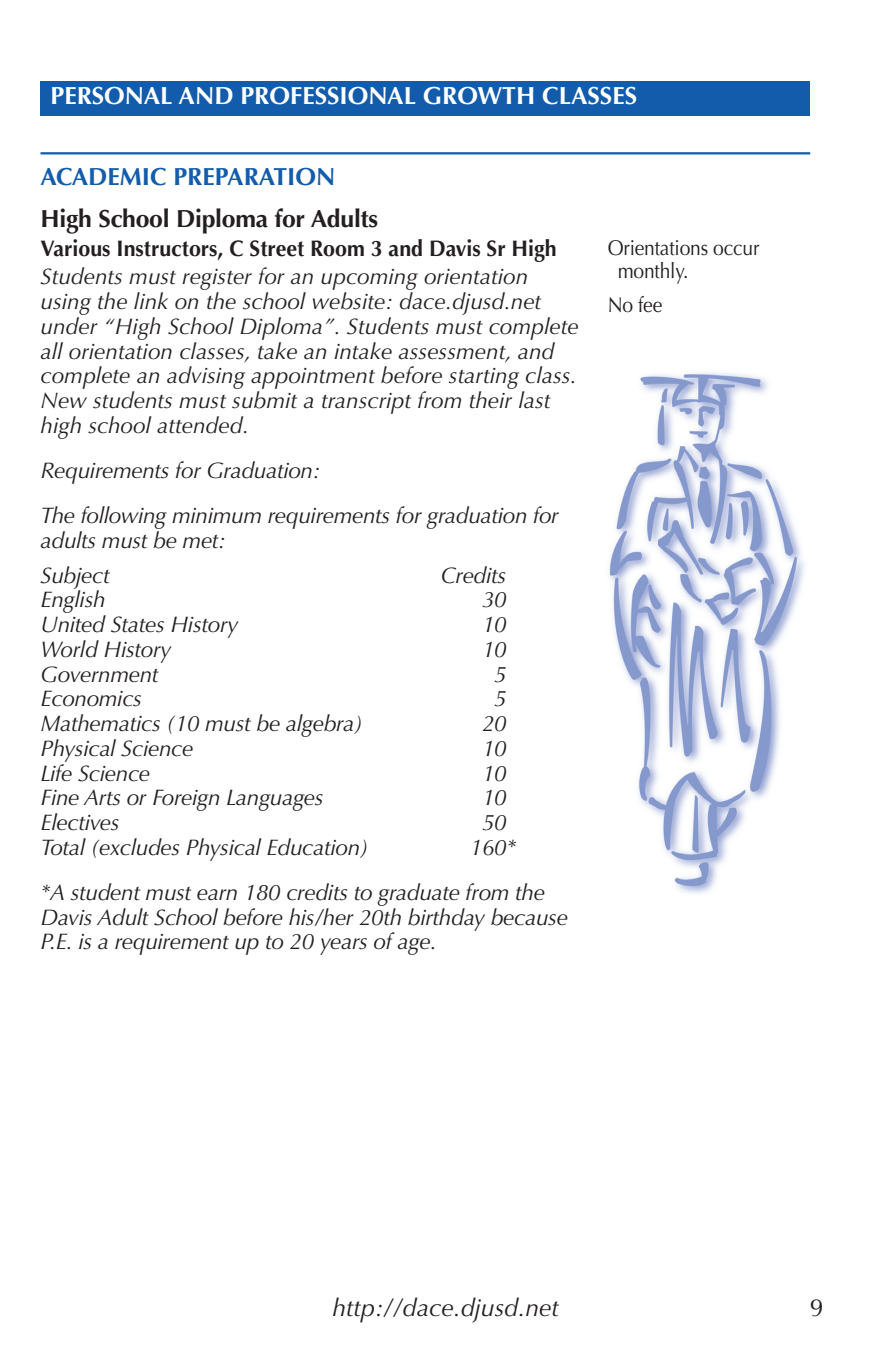
<style>
.page{position:relative;width:871px;height:1357px;background:#fff}
.page>*{position:absolute;margin:0;border:0;box-sizing:border-box;transform-origin:0 0}
.t1{font:700 24.75px "Optima";color:#fff}
.course_title{font:700 24.75px "Optima";letter-spacing:-.01em;color:#231f20}
.t2{font:italic 24.75px "Optima";color:#231f20}
.Category{font:700 24.75px "Optima";color:#135cab}
.t3{font:24.75px "Optima";color:#231f20}
.Description{font:italic 22.5px/24.8px "Optima";letter-spacing:-.015em;color:#231f20}
.instructor-location{font:700 22.5px "Optima";color:#231f20;scale:.95 1}
.rt_col_info{font:21.38px/23.6px "Optima";letter-spacing:-.01em;color:#231f20;scale:.9 1}
</style>
<div class="page">
<div style="left:40px;top:81px;width:770px;height:34px;background:#135cab"></div>
<hr style="left:40px;top:152px;width:770px;height:2px;background:#135cab">
<img style="left:609px;top:372px;width:195px;height:522px">
<p class="t1" style="left:51px;top:82px;width:588px">PERSONAL AND PROFESSIONAL GROWTH CLASSES</p>
<p class="Category" style="left:40px;top:162px;width:296px">ACADEMIC PREPARATION</p>
<p class="course_title" style="left:40px;top:204px;width:339px">High School Diploma for Adults</p>
<p class="instructor-location" style="left:40px;top:235px;width:545px">Various Instructors, C Street Room 3 and Davis Sr High</p>
<p class="rt_col_info" style="left:618px;top:236px;width:159px;text-indent:-10px">Orientations occur monthly.</p>
<p class="rt_col_info" style="left:608px;top:293px;width:62px">No fee</p>
<p class="Description" style="left:40px;top:265px;width:540px">Students must register for an upcoming orientation using the link on the school website: dace.djusd.net under “High School Diploma”. Students must complete all orientation classes, take an intake assessment, and complete an advising appointment before starting class.<br>New students must submit a transcript from their last high school attended.</p>
<p class="Description" style="left:40px;top:458px;width:281px">Requirements for Graduation:</p>
<p class="Description" style="left:40px;top:503px;width:520px">The following minimum requirements for graduation for adults must be met:</p>
<p class="Description" style="left:40px;top:563px;width:71px">Subject</p>
<p class="Description" style="left:441px;top:563px;width:67px">Credits</p>
<p class="Description" style="left:40px;top:587px;width:67px">English</p>
<p class="Description" style="left:482px;top:587px;width:26px">30</p>
<p class="Description" style="left:40px;top:612px;width:199px">United States History</p>
<p class="Description" style="left:482px;top:612px;width:26px">10</p>
<p class="Description" style="left:40px;top:637px;width:132px">World History</p>
<p class="Description" style="left:482px;top:637px;width:26px">10</p>
<p class="Description" style="left:40px;top:662px;width:120px">Government</p>
<p class="Description" style="left:494px;top:662px;width:14px">5</p>
<p class="Description" style="left:40px;top:686px;width:103px">Economics</p>
<p class="Description" style="left:494px;top:686px;width:14px">5</p>
<p class="Description" style="left:40px;top:711px;width:324px">Mathematics (10 must be algebra)</p>
<p class="Description" style="left:482px;top:711px;width:26px">20</p>
<p class="Description" style="left:40px;top:736px;width:154px">Physical Science</p>
<p class="Description" style="left:482px;top:736px;width:26px">10</p>
<p class="Description" style="left:40px;top:761px;width:111px">Life Science</p>
<p class="Description" style="left:482px;top:761px;width:26px">10</p>
<p class="Description" style="left:40px;top:785px;width:285px">Fine Arts or Foreign Languages</p>
<p class="Description" style="left:482px;top:785px;width:26px">10</p>
<p class="Description" style="left:40px;top:810px;width:81px">Electives</p>
<p class="Description" style="left:482px;top:810px;width:26px">50</p>
<p class="Description" style="left:40px;top:835px;width:330px">Total (excludes Physical Education)</p>
<p class="Description" style="left:470px;top:835px;width:48px">160*</p>
<p class="Description" style="left:40px;top:880px;width:529px">*A student must earn 180 credits to graduate from the<br>Davis Adult School before his/her 20th birthday because<br>P.E. is a requirement up to 20 years of age.</p>
<p class="t2" style="left:332px;top:1293px;width:228px">http://dace.djusd.net</p>
<p class="t3" style="left:810px;top:1294px;width:15px">9</p>
</div>
